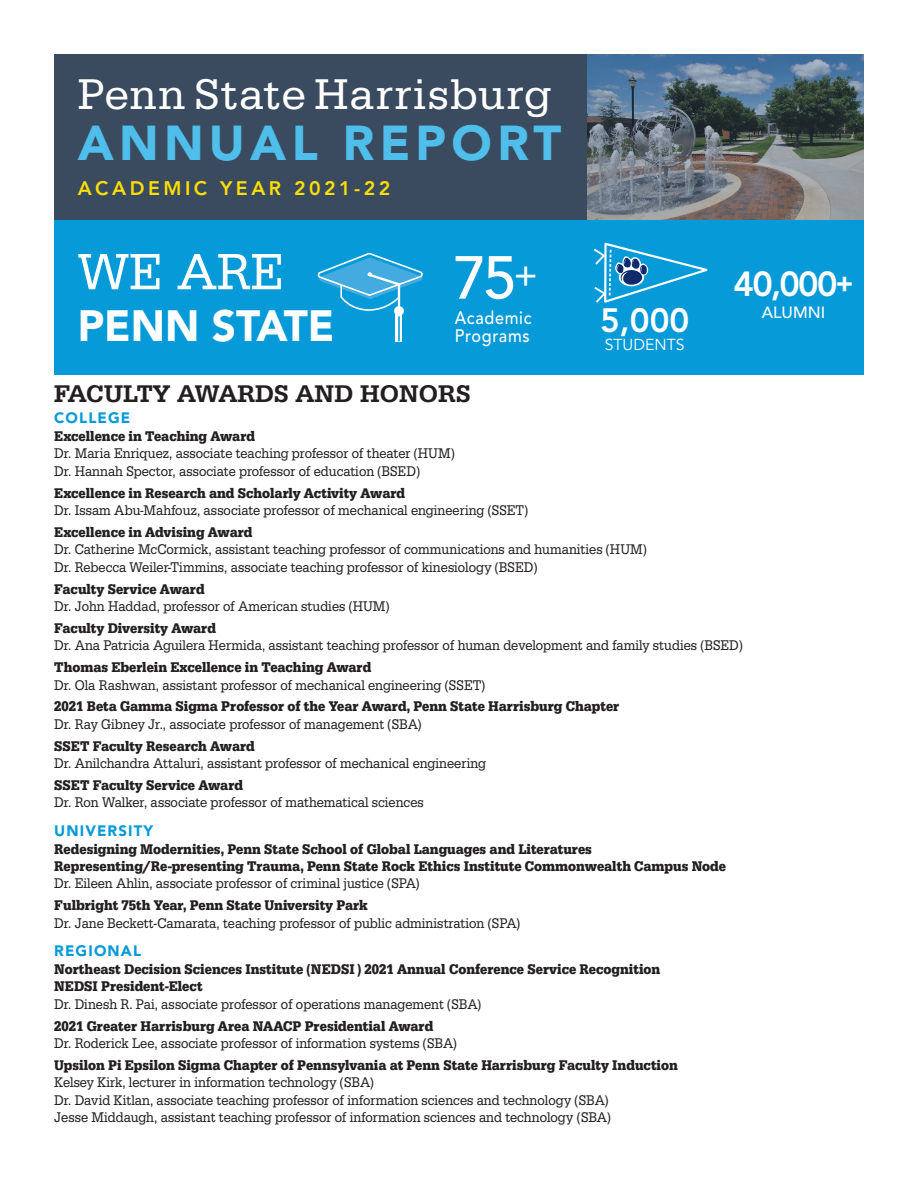
<style>
.page{position:relative;width:918px;height:1188px;background:#fff}
.page>*{position:absolute;margin:0;border:0;box-sizing:border-box;transform-origin:0 0}
.Number_XL{font:500 60px "Avenir";color:#fff}
.t1{font:54.3px "Serifa BT";color:#fff}
.t2{font:900 48.6px "Avenir";letter-spacing:.11em;color:#4fbeea}
.t3{font:45.75px "Serifa BT";letter-spacing:.02em;color:#fff}
.t4{font:900 43.35px "Avenir";color:#fff}
.Number_M{font:800 34.5px "Avenir";color:#fff}
.Number_M-2{font:800 33.6px "Avenir";color:#fff}
.t5{font:700 25.5px "Serifa BT";color:#231f20}
.t6{font:800 19.5px "Avenir";letter-spacing:.18em;color:#ffdf01}
.Data_Text_L{font:500 18px "Avenir";letter-spacing:.04em;color:#fff;scale:.9 1}
.Data_Text_M{font:500 16.2px "Avenir";color:#fff}
.Data_Text_M-2{font:15.75px "Avenir";color:#fff}
.t7{font:900 15px "Avenir";letter-spacing:.075em;color:#069ad9}
.t8{font:14.55px "Serifa";color:#231f20;scale:.9 1}
.t9{font:700 14.55px "Serifa";color:#231f20;scale:.9 1}
.s1{font-weight:900;font-size:26.4px}
</style>
<div class="page">
<div style="left:54px;top:54px;width:810px;height:205px;background:#3a4b5f"></div>
<img style="left:588px;top:54px;width:276px;height:166px">
<div style="left:54px;top:220px;width:810px;height:155px;background:#069ad9"></div>
<div style="left:396px;top:314px;width:6px;height:27px;background:#fff"></div>
<div style="left:394px;top:306px;width:10px;height:10px;background:#fff;border-radius:50%"></div>
<hr style="left:398px;top:316px;width:2px;height:25px;background:#069ad9">
<svg style="left:317px;top:252px;width:106px;height:60px"></svg>
<svg style="left:594px;top:242px;width:114px;height:61px"></svg>
<p class="t3" style="left:78px;top:67px;width:475px">Penn State Harrisburg</p>
<p class="t2" style="left:78px;top:114px;width:485px">ANNUAL REPORT</p>
<p class="t6" style="left:78px;top:176px;width:314px">ACADEMIC YEAR 2021-22</p>
<p class="t1" style="left:78px;top:239px;width:208px">WE ARE</p>
<p class="t4" style="left:78px;top:300px;width:258px">PENN STATE</p>
<p class="Number_XL" style="left:453px;top:243px;width:86px">75<sup>+</sup></p>
<p class="Data_Text_L" style="left:455px;top:307px;width:87px">Academic</p>
<p class="Data_Text_L" style="left:455px;top:325px;width:85px">Programs</p>
<p class="t5" style="left:54px;top:377px;width:418px">FACULTY AWARDS AND HONORS</p>
<p class="Number_M-2" style="left:600px;top:300px;width:91px">5,000</p>
<p class="Data_Text_M-2" style="left:605px;top:335px;width:81px">STUDENTS</p>
<p class="Number_M" style="left:734px;top:264px;width:121px">40,000<span class="s1">+</span></p>
<p class="Data_Text_M" style="left:762px;top:303px;width:65px">ALUMNI</p>
<p class="t7" style="left:54px;top:409px;width:78px">COLLEGE</p>
<p class="t9" style="left:54px;top:427px;width:225px">Excellence in Teaching Award</p>
<p class="t8" style="left:54px;top:445px;width:446px">Dr. Maria Enriquez, associate teaching professor of theater (HUM)</p>
<p class="t8" style="left:54px;top:463px;width:408px">Dr. Hannah Spector, associate professor of education (BSED)</p>
<p class="t9" style="left:54px;top:484px;width:391px">Excellence in Research and Scholarly Activity Award</p>
<p class="t8" style="left:54px;top:502px;width:528px">Dr. Issam Abu-Mahfouz, associate professor of mechanical engineering (SSET)</p>
<p class="t9" style="left:54px;top:523px;width:222px">Excellence in Advising Award</p>
<p class="t8" style="left:54px;top:541px;width:660px">Dr. Catherine McCormick, assistant teaching professor of communications and humanities (HUM)</p>
<p class="t8" style="left:54px;top:559px;width:538px">Dr. Rebecca Weiler-Timmins, associate teaching professor of kinesiology (BSED)</p>
<p class="t9" style="left:54px;top:580px;width:169px">Faculty Service Award</p>
<p class="t8" style="left:54px;top:598px;width:374px">Dr. John Haddad, professor of American studies (HUM)</p>
<p class="t9" style="left:54px;top:619px;width:181px">Faculty Diversity Award</p>
<p class="t8" style="left:54px;top:637px;width:767px">Dr. Ana Patricia Aguilera Hermida, assistant teaching professor of human development and family studies (BSED)</p>
<p class="t9" style="left:54px;top:659px;width:354px">Thomas Eberlein Excellence in Teaching Award</p>
<p class="t8" style="left:54px;top:677px;width:480px">Dr. Ola Rashwan, assistant professor of mechanical engineering (SSET)</p>
<p class="t9" style="left:54px;top:698px;width:630px">2021 Beta Gamma Sigma Professor of the Year Award, Penn State Harrisburg Chapter</p>
<p class="t8" style="left:54px;top:716px;width:410px">Dr. Ray Gibney Jr., associate professor of management (SBA)</p>
<p class="t9" style="left:54px;top:737px;width:224px">SSET Faculty Research Award</p>
<p class="t8" style="left:54px;top:755px;width:481px">Dr. Anilchandra Attaluri, assistant professor of mechanical engineering</p>
<p class="t9" style="left:54px;top:776px;width:211px">SSET Faculty Service Award</p>
<p class="t8" style="left:54px;top:794px;width:412px">Dr. Ron Walker, associate professor of mathematical sciences</p>
<p class="t7" style="left:54px;top:822px;width:101px">UNIVERSITY</p>
<p class="t9" style="left:54px;top:840px;width:599px">Redesigning Modernities, Penn State School of Global Languages and Literatures</p>
<p class="t9" style="left:54px;top:857px;width:748px">Representing/Re-presenting Trauma, Penn State Rock Ethics Institute Commonwealth Campus Node</p>
<p class="t8" style="left:54px;top:875px;width:407px">Dr. Eileen Ahlin, associate professor of criminal justice (SPA)</p>
<p class="t9" style="left:54px;top:897px;width:350px">Fulbright 75th Year, Penn State University Park</p>
<p class="t8" style="left:54px;top:915px;width:519px">Dr. Jane Beckett-Camarata, teaching professor of public administration (SPA)</p>
<p class="t7" style="left:54px;top:942px;width:89px">REGIONAL</p>
<p class="t9" style="left:54px;top:960px;width:675px">Northeast Decision Sciences Institute (NEDSI ) 2021 Annual Conference Service Recognition</p>
<p class="t9" style="left:54px;top:978px;width:166px">NEDSI President-Elect</p>
<p class="t8" style="left:54px;top:996px;width:476px">Dr. Dinesh R. Pai, associate professor of operations management (SBA)</p>
<p class="t9" style="left:54px;top:1017px;width:423px">2021 Greater Harrisburg Area NAACP Presidential Award</p>
<p class="t8" style="left:54px;top:1035px;width:449px">Dr. Roderick Lee, associate professor of information systems (SBA)</p>
<p class="t9" style="left:54px;top:1056px;width:694px">Upsilon Pi Epsilon Sigma Chapter of Pennsylvania at Penn State Harrisburg Faculty Induction</p>
<p class="t8" style="left:54px;top:1074px;width:357px">Kelsey Kirk, lecturer in information technology (SBA)</p>
<p class="t8" style="left:54px;top:1092px;width:617px">Dr. David Kitlan, associate teaching professor of information sciences and technology (SBA)</p>
<p class="t8" style="left:54px;top:1109px;width:620px">Jesse Middaugh, assistant teaching professor of information sciences and technology (SBA)</p>
</div>
